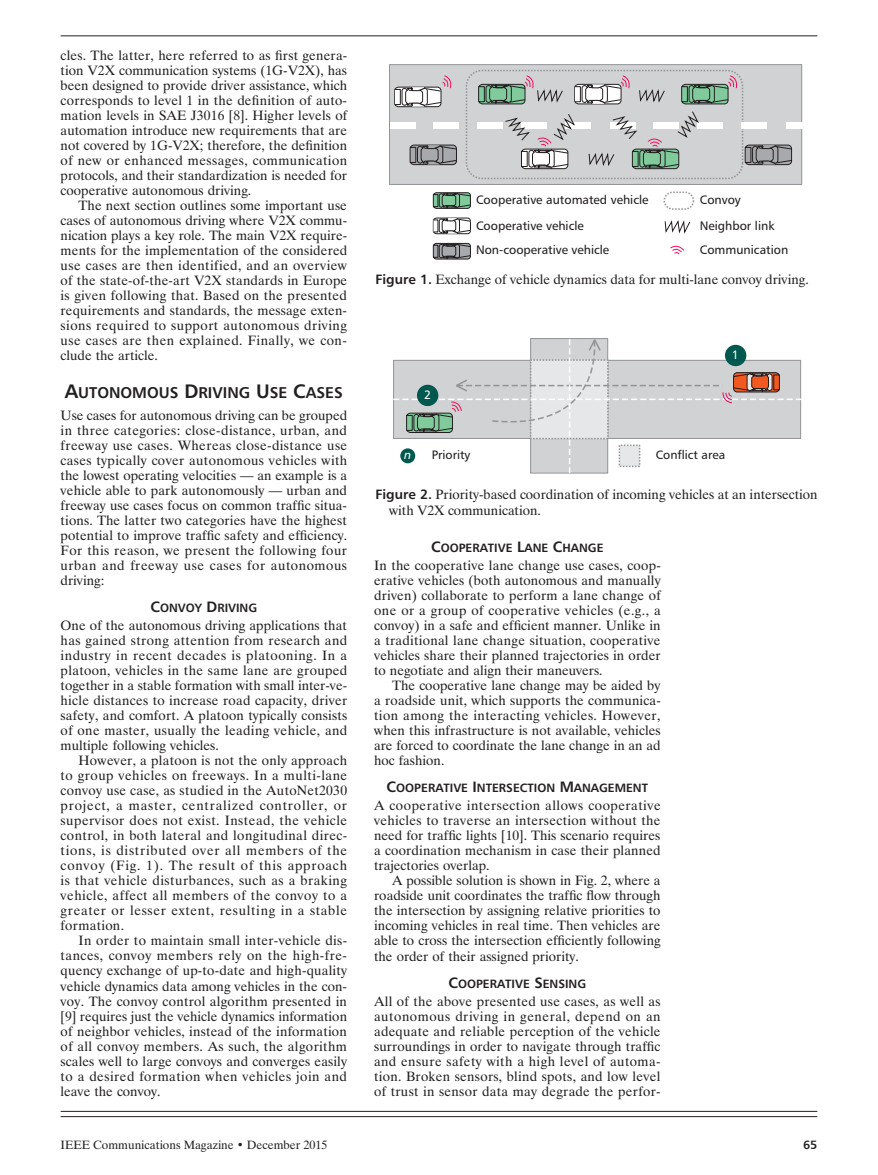
<style>
.page{position:relative;width:878px;height:1175px;background:#fff}
.page>*{position:absolute;margin:0;border:0;box-sizing:border-box;transform-origin:0 0}
.t1{font:15.6px "Humanist 777 BT Bold B SC800";color:#231f20}
.t2{font:13.5px/15px "Dutch 801 BT";color:#231f20;text-align:justify}
.t3{font:12.3px/26px "Humanist 777 BT Roman B";color:#231f20}
.t4{font:12.15px "Humanist 777 BT Roman B";color:#231f20}
.t5{font:12.15px "Humanist 777 BT Roman B";color:#fff}
.t6{font:12.15px "Humanist 777 BT Italic B";color:#fff}
.t7{font:12px "Humanist 777 BT Bold B SC800";color:#231f20}
.t8{font:12px "Dutch 801 BT";color:#231f20}
.s1{font-size:19.5px}
.s2{font-size:15px}
.s3{font-family:"Humanist 777 BT Bold B"}
</style>
<div class="page">
<hr style="left:61px;top:35px;width:756px;height:1px;background:#231f20">
<hr style="left:61px;top:1115px;width:756px;height:1px;background:#231f20">
<hr style="left:61px;top:1110px;width:756px;height:1px;background:#231f20">
<div style="left:389px;top:65px;width:412px;height:119px;background:#d1d2d4"></div>
<div style="left:389px;top:64px;width:412px;height:121px;border:1px solid #939598"></div>
<div style="left:465px;top:70px;width:278px;height:109px;border:2px dashed #939598;border-radius:15px"></div>
<div style="left:741px;top:122px;width:25px;height:6px;background:#fff"></div>
<div style="left:785px;top:122px;width:17px;height:6px;background:#fff"></div>
<div style="left:433px;top:122px;width:26px;height:6px;background:#fff"></div>
<div style="left:389px;top:122px;width:26px;height:6px;background:#fff"></div>
<svg style="left:432px;top:192px;width:9px;height:17px"></svg>
<div style="left:433px;top:218px;width:37px;height:16px;border:1px solid #231f20;border-radius:3px"></div>
<svg style="left:438px;top:217px;width:3px;height:18px"></svg>
<svg style="left:432px;top:242px;width:39px;height:17px"></svg>
<svg style="left:394px;top:87px;width:47px;height:20px"></svg>
<div style="left:394px;top:87px;width:47px;height:20px;border:1px solid #231f20;border-radius:4px"></div>
<div style="left:394px;top:89px;width:6px;height:15px;background:#fff"></div>
<div style="left:394px;top:89px;width:6px;height:16px;border:1px solid #231f20"></div>
<svg style="left:401px;top:86px;width:40px;height:22px"></svg>
<svg style="left:409px;top:144px;width:32px;height:22px"></svg>
<svg style="left:744px;top:144px;width:48px;height:22px"></svg>
<svg style="left:441px;top:75px;width:297px;height:180px"></svg>
<svg style="left:477px;top:83px;width:251px;height:152px"></svg>
<div style="left:664px;top:192px;width:29px;height:17px;background:#fff;border-radius:8px"></div>
<div style="left:663px;top:191px;width:31px;height:19px;border:2px dashed #939598;border-radius:8px"></div>
<svg style="left:393px;top:339px;width:408px;height:134px"></svg>
<p class="t2" style="left:61px;top:48px;width:288px">cles. The latter, here referred to as first genera&shy;tion V2X communication systems (1G-V2X), has been designed to provide driver assistance, which corresponds to level 1 in the definition of auto&shy;mation levels in SAE J3016 [8]. Higher levels of automation introduce new requirements that are not covered by 1G-V2X; therefore, the definition of new or enhanced messages, communication protocols, and their standardization is needed for cooperative autonomous driving.</p>
<p class="t2" style="left:61px;top:198px;width:288px;text-indent:18px">The next section outlines some important use cases of autonomous driving where V2X commu&shy;nication plays a key role. The main V2X require&shy;ments for the implementation of the considered use cases are then identified, and an overview of the state-of-the-art V2X standards in Europe is given following that. Based on the presented requirements and standards, the message exten&shy;sions required to support autonomous driving use cases are then explained. Finally, we con&shy;clude the article.</p>
<p class="t1" style="left:65px;top:382px;width:279px"><span class="s1">A</span>UTONOMOUS <span class="s1">D</span>RIVING <span class="s1">U</span> SE <span class="s1">C</span>ASES</p>
<p class="t2" style="left:61px;top:408px;width:288px">Use cases for autonomous driving can be grouped in three categories: close-distance, urban, and freeway use cases. Whereas close-distance use cases typically cover autonomous vehicles with the lowest operating velocities — an example is a vehicle able to park autonomously — urban and freeway use cases focus on common traffic situa&shy;tions. The latter two categories have the highest potential to improve traffic safety and efficiency.<br>For this reason, we present the following four urban and freeway use cases for autonomous driving:</p>
<p class="t7" style="left:150px;top:600px;width:108px"><span class="s2">C</span>ONVOY <span class="s2">D</span>RIVING</p>
<p class="t2" style="left:61px;top:618px;width:288px">One of the autonomous driving applications that has gained strong attention from research and industry in recent decades is platooning. In a platoon, vehicles in the same lane are grouped together in a stable formation with small inter-ve&shy;hicle distances to increase road capacity, driver safety, and comfort. A platoon typically consists of one master, usually the leading vehicle, and multiple following vehicles.</p>
<p class="t2" style="left:61px;top:753px;width:288px;text-indent:18px">However, a platoon is not the only approach to group vehicles on freeways. In a multi-lane convoy use case, as studied in the AutoNet2030 project, a master, centralized controller, or supervisor does not exist. Instead, the vehicle control, in both lateral and longitudinal direc&shy;tions, is distributed over all members of the convoy (Fig. 1). The result of this approach is that vehicle disturbances, such as a braking vehicle, affect all members of the convoy to a greater or lesser extent, resulting in a stable formation.</p>
<p class="t2" style="left:61px;top:933px;width:288px;text-indent:18px">In order to maintain small inter-vehicle dis&shy;tances, convoy members rely on the high-fre&shy;quency exchange of up-to-date and high-quality vehicle dynamics data among vehicles in the con&shy;voy. The convoy control algorithm presented in [9] requires just the vehicle dynamics information of neighbor vehicles, instead of the information of all convoy members. As such, the algorithm scales well to large convoys and converges easily to a desired formation when vehicles join and leave the convoy.</p>
<p class="t3" style="left:476px;top:187px;width:174px">Cooperative automated vehicle</p>
<p class="t3" style="left:699px;top:187px;width:76px">Convoy<br>Neighbor link</p>
<p class="t3" style="left:699px;top:237px;width:90px">Communication</p>
<p class="t3" style="left:476px;top:214px;width:135px;line-height:23.9px">Cooperative vehicle<br>Non-cooperative vehicle</p>
<p class="t2" style="left:375px;top:271px;width:434px"><span class="s3">Figure 1.</span> Exchange of vehicle dynamics data for multi-lane convoy driving.</p>
<p class="t5" style="left:424px;top:387px;width:8px">2</p>
<p class="t5" style="left:731px;top:347px;width:8px">1</p>
<p class="t6" style="left:404px;top:447px;width:9px">n</p>
<p class="t4" style="left:431px;top:447px;width:40px">Priority</p>
<p class="t4" style="left:655px;top:447px;width:71px">Conflict area</p>
<p class="t2" style="left:389px;top:486px;width:430px;line-height:16.2px;text-indent:-14px"><span class="s3">Figure 2.</span> Priority-based coordination of incoming vehicles at an intersection with V2X communication.</p>
<p class="t7" style="left:431px;top:540px;width:174px"><span class="s2">C</span>OOPERATIVE <span class="s2">L</span>ANE <span class="s2">C</span>HANGE</p>
<p class="t2" style="left:374px;top:558px;width:288px">In the cooperative lane change use cases, coop&shy;erative vehicles (both autonomous and manually driven) collaborate to perform a lane change of one or a group of cooperative vehicles (e.g., a convoy) in a safe and efficient manner. Unlike in a traditional lane change situation, cooperative vehicles share their planned trajectories in order to negotiate and align their maneuvers.</p>
<p class="t2" style="left:374px;top:678px;width:288px;text-indent:18px">The cooperative lane change may be aided by a roadside unit, which supports the communica&shy;tion among the interacting vehicles. However, when this infrastructure is not available, vehicles are forced to coordinate the lane change in an ad hoc fashion.</p>
<p class="t7" style="left:386px;top:780px;width:263px"><span class="s2">C</span>OOPERATIVE <span class="s2">I</span>NTERSECTION <span class="s2">M</span>ANAGEMENT</p>
<p class="t2" style="left:374px;top:798px;width:288px">A cooperative intersection allows cooperative vehicles to traverse an intersection without the need for traffic lights [10]. This scenario requires a coordination mechanism in case their planned trajectories overlap.</p>
<p class="t2" style="left:374px;top:873px;width:288px;text-indent:18px">A possible solution is shown in Fig. 2, where a roadside unit coordinates the traffic flow through the intersection by assigning relative priorities to incoming vehicles in real time. Then vehicles are able to cross the intersection efficiently following the order of their assigned priority.</p>
<p class="t7" style="left:448px;top:975px;width:139px"><span class="s2">C</span>OOPERATIVE <span class="s2">S</span>ENSING</p>
<p class="t2" style="left:374px;top:993px;width:288px">All of the above presented use cases, as well as autonomous driving in general, depend on an adequate and reliable perception of the vehicle surroundings in order to navigate through traffic and ensure safety with a high level of automa&shy;tion. Broken sensors, blind spots, and low level of trust in sensor data may degrade the perfor-</p>
<p class="t8" style="left:61px;top:1136px;width:268px">IEEE Communications Magazine • December 2015</p>
<p class="t7" style="left:802px;top:1136px;width:16px">65</p>
</div>
